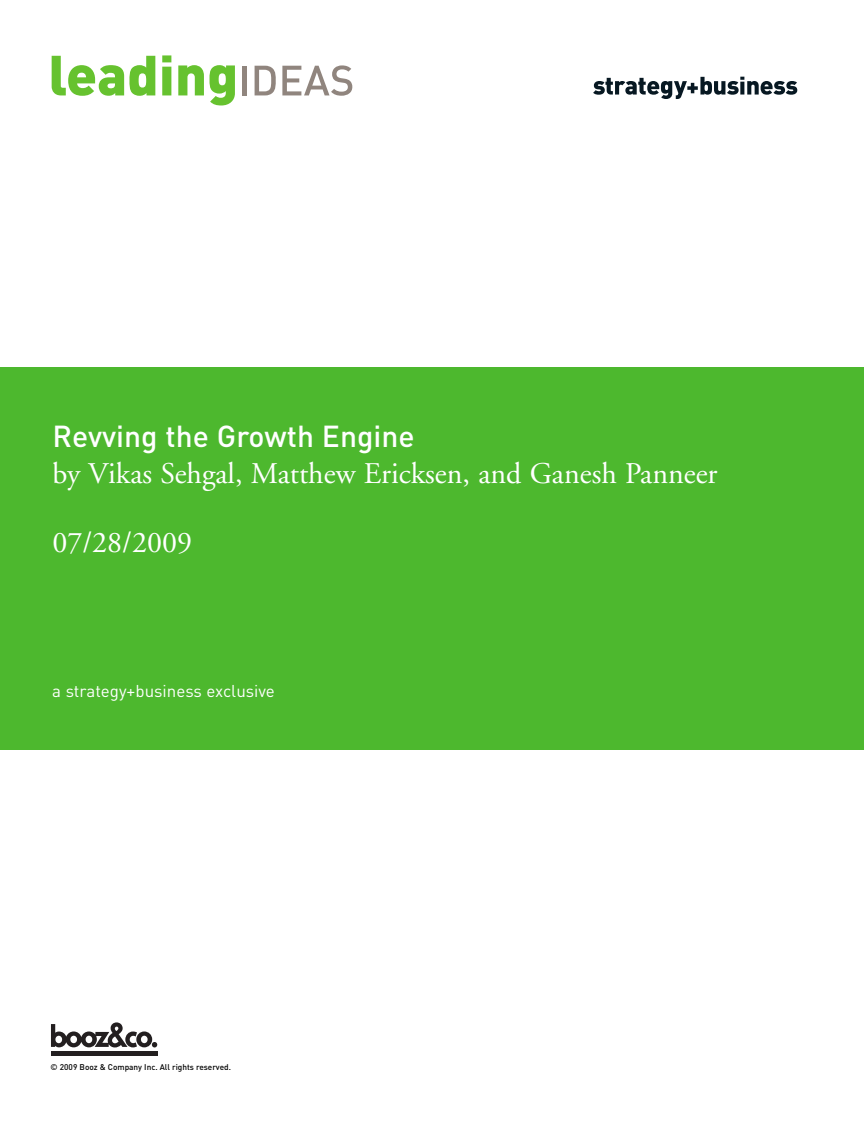
<style>
.page{position:relative;width:864px;height:1134px;background:#fff}
.page>*{position:absolute;margin:0;border:0;box-sizing:border-box;transform-origin:0 0}
.t1{font:30px "Adobe Garamond";color:#fff}
.t2{font:500 30px "DIN";color:#fff}
.t3{font:16.95px "DIN";color:#fff}
.t4{font:500 8.25px "DIN";letter-spacing:-.005em;color:#000}
</style>
<div class="page">
<div style="left:0;top:367px;width:864px;height:383px;background:#4db82e"></div>
<svg style="left:52px;top:56px;width:103px;height:40px"></svg>
<svg style="left:162px;top:55px;width:9px;height:40px"></svg>
<svg style="left:178px;top:65px;width:26px;height:30px"></svg>
<svg style="left:210px;top:65px;width:25px;height:40px"></svg>
<div style="left:242px;top:66px;width:5px;height:29px;background:#90857e"></div>
<svg style="left:255px;top:66px;width:21px;height:29px"></svg>
<svg style="left:282px;top:65px;width:70px;height:31px"></svg>
<svg style="left:593px;top:77px;width:204px;height:22px"></svg>
<hr style="left:51px;top:1051px;width:106px;height:4px;background:#231f20">
<svg style="left:51px;top:1022px;width:106px;height:25px"></svg>
<p class="t2" style="left:53px;top:419px;width:364px">Revving the Growth Engine</p>
<p class="t1" style="left:53px;top:461px;width:667px">by Vikas Sehgal, Matthew Ericksen, and Ganesh Panneer</p>
<p class="t1" style="left:53px;top:530px;width:141px">07/28/2009</p>
<p class="t3" style="left:52px;top:681px;width:224px">a strategy+business exclusive</p>
<p class="t4" style="left:51px;top:1062px;width:182px">© 2009 Booz &amp; Company Inc. All rights reserved.</p>
</div>
